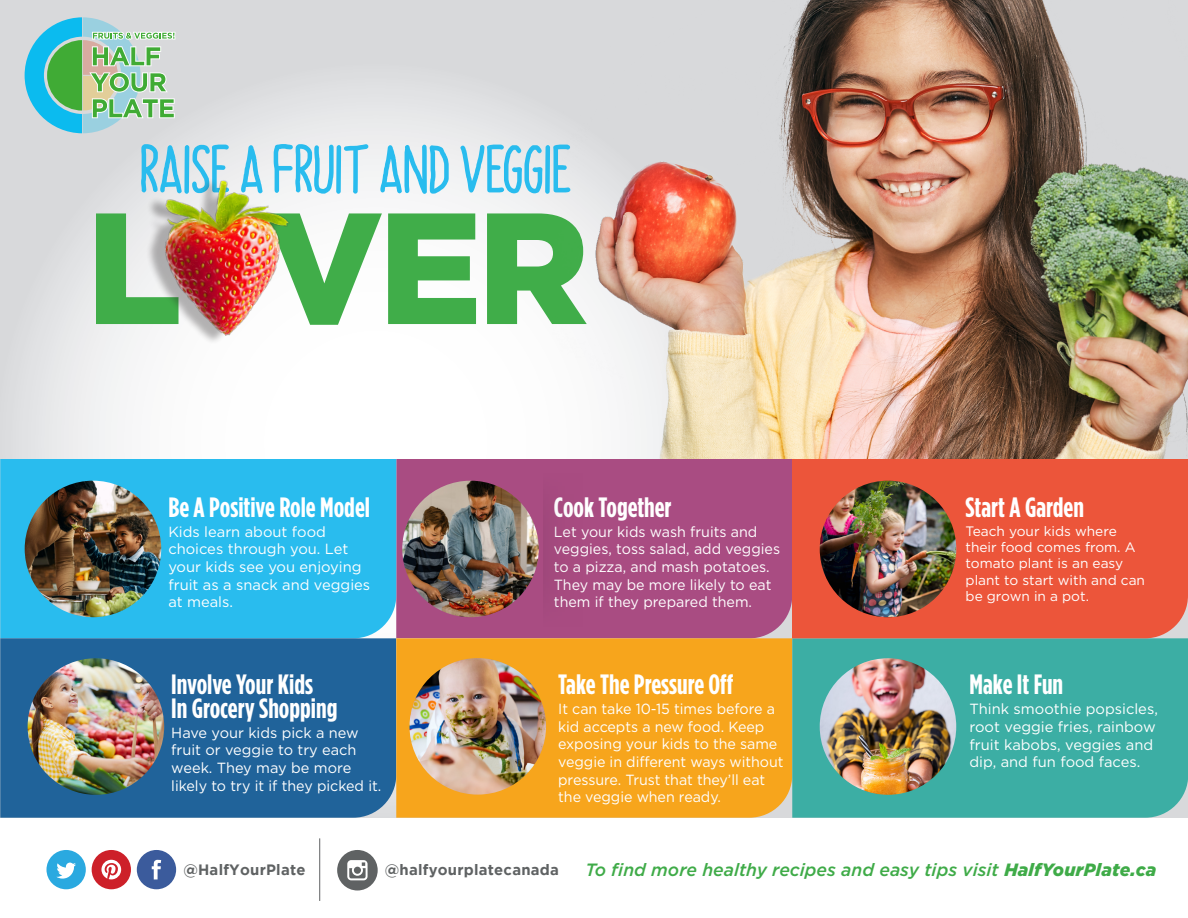
<style>
.page{position:relative;width:1188px;height:918px;background:#fff}
.page>*{position:absolute;margin:0;border:0;box-sizing:border-box;transform-origin:0 0}
.t1{font:900 157.95px "Gotham HTF";color:#40ad49}
.t2{font:67.2px "Beautiful Heartbeat";letter-spacing:-.005em;color:#29bcee}
.condensed_head{font:700 condensed 27.9px/23.5px "Gotham HTF";color:#fff}
.t3{font:italic 500 17.85px "Gotham HTF";color:#3fab48}
.t4{font:700 15px "Gotham HTF";letter-spacing:.015em;color:#5f6263}
._10_pt_copy{font:14.7px/17.7px "Gotham HTF";color:#fff}
._10_pt_copy-2{font:13.65px/16.5px "Gotham HTF";color:#fff}
.s1{font-weight:900}
</style>
<div class="page">
<svg style="left:0;top:0;width:548px;height:459px"></svg>
<div style="left:46px;top:850px;width:40px;height:39px;background:#2aa9e0;border-radius:50%"></div>
<svg style="left:56px;top:863px;width:20px;height:16px"></svg>
<div style="left:92px;top:850px;width:39px;height:39px;background:#cd2029;border-radius:50%"></div>
<svg style="left:101px;top:860px;width:20px;height:19px"></svg>
<div style="left:137px;top:850px;width:39px;height:39px;background:#3b5b9c;border-radius:50%"></div>
<svg style="left:152px;top:860px;width:9px;height:19px"></svg>
<div style="left:337px;top:850px;width:41px;height:41px;background:#5f6263;border-radius:50%"></div>
<svg style="left:347px;top:860px;width:21px;height:20px"></svg>
<hr style="left:319px;top:838px;width:1px;height:63px;background:#5f6263">
<svg style="left:25px;top:17px;width:151px;height:116px;background:#8fc9b6"></svg>
<img style="left:135px;top:164px;width:175px;height:186px">
<img style="left:548px;top:0;width:640px;height:459px">
<div style="left:396px;top:459px;width:396px;height:179px;background:#a94c82"></div>
<div style="left:0;top:459px;width:396px;height:179px;background:#29bcee"></div>
<div style="left:0;top:638px;width:396px;height:180px;background:#20639a"></div>
<div style="left:396px;top:638px;width:396px;height:180px;background:#f7a51c"></div>
<div style="left:792px;top:638px;width:396px;height:180px;background:#3caea4"></div>
<div style="left:792px;top:459px;width:396px;height:179px;background:#ec553a"></div>
<img style="left:402px;top:481px;width:137px;height:136px;border-radius:68px">
<img style="left:820px;top:481px;width:136px;height:136px;border-radius:68px">
<img style="left:28px;top:658px;width:136px;height:137px;border-radius:68px">
<img style="left:820px;top:658px;width:136px;height:137px;border-radius:68px">
<img style="left:410px;top:658px;width:136px;height:137px;border-radius:68px">
<img style="left:25px;top:481px;width:136px;height:136px;border-radius:68px">
<div style="left:543px;top:473px;width:102px;height:154px;background:#a94c82"></div>
<p class="t2" style="left:142px;top:131px;width:433px">RAISE A FRUIT AND VEGGIE</p>
<p class="t1" style="left:86px;top:177px;width:504px">L VER</p>
<p class="condensed_head" style="left:168px;top:495px;width:203px">Be A Positive Role Model</p>
<p class="_10_pt_copy" style="left:168px;top:523px;width:203px">Kids learn about food choices through you. Let your kids see you enjoying fruit as a snack and veggies at meals.</p>
<p class="condensed_head" style="left:171px;top:672px;width:168px">Involve Your Kids<br>In Grocery Shopping</p>
<p class="_10_pt_copy" style="left:171px;top:723px;width:212px">Have your kids pick a new fruit or veggie to try each week. They may be more likely to try it if they picked it.</p>
<p class="condensed_head" style="left:554px;top:495px;width:119px">Cook Together</p>
<p class="_10_pt_copy" style="left:554px;top:523px;width:228px">Let your kids wash fruits and veggies, toss salad, add veggies to a pizza, and mash potatoes.<br>They may be more likely to eat them if they prepared them.</p>
<p class="condensed_head" style="left:558px;top:672px;width:176px">Take The Pressure Off</p>
<p class="_10_pt_copy" style="left:558px;top:700px;width:227px">It can take 10-15 times before a kid accepts a new food. Keep exposing your kids to the same veggie in different ways without pressure. Trust that they’ll eat the veggie when ready.</p>
<p class="condensed_head" style="left:966px;top:495px;width:120px">Start A Garden</p>
<p class="_10_pt_copy-2" style="left:966px;top:522px;width:181px">Teach your kids where their food comes from. A tomato plant is an easy plant to start with and can be grown in a pot.</p>
<p class="condensed_head" style="left:970px;top:672px;width:95px">Make It Fun</p>
<p class="_10_pt_copy" style="left:970px;top:700px;width:190px">Think smoothie popsicles, root veggie fries, rainbow fruit kabobs, veggies and dip, and fun food faces.</p>
<p class="t4" style="left:183px;top:861px;width:124px">@HalfYourPlate</p>
<p class="t4" style="left:385px;top:861px;width:176px">@halfyourplatecanada</p>
<p class="t3" style="left:585px;top:860px;width:573px">To find more healthy recipes and easy tips visit <span class="s1">HalfYourPlate.ca</span></p>
</div>
